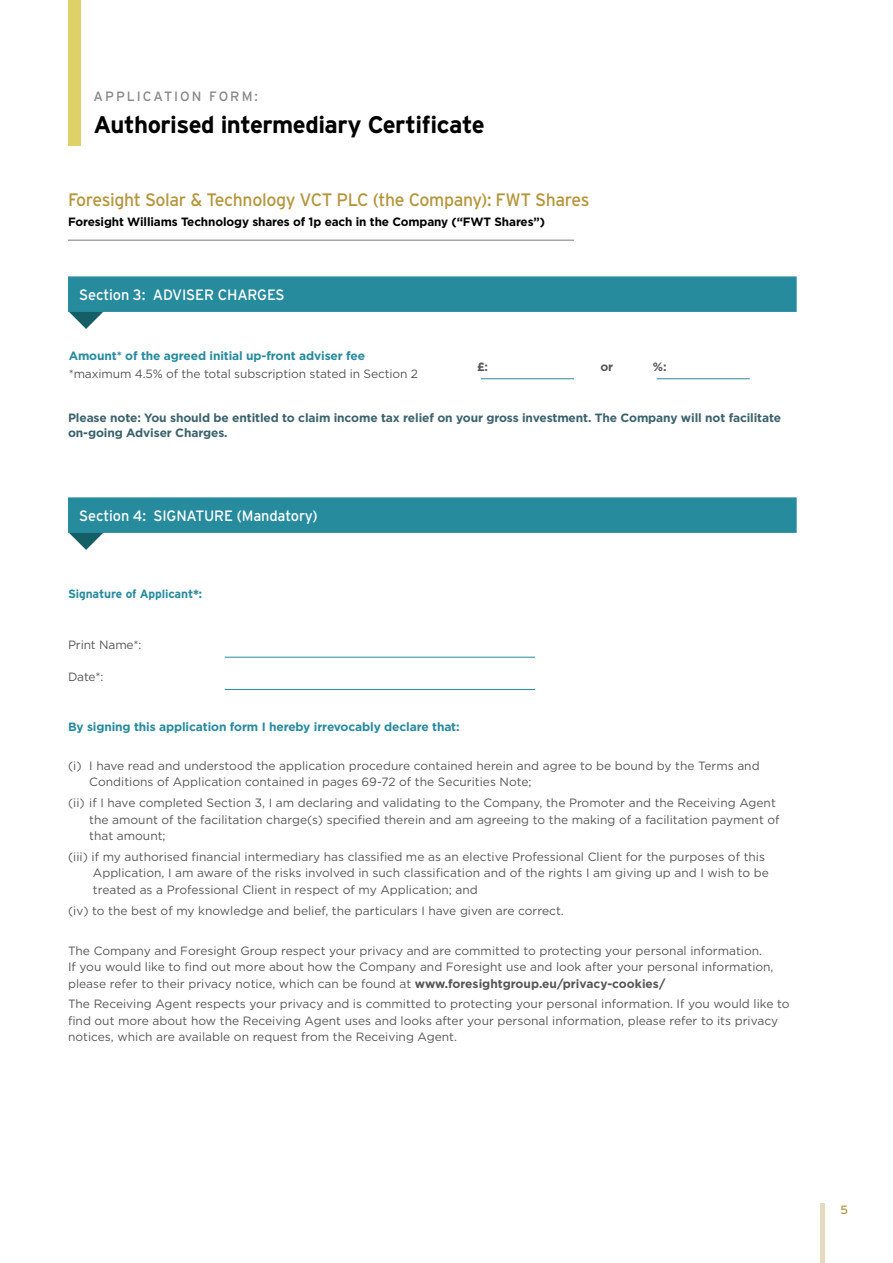
<style>
.page{position:relative;width:893px;height:1263px;background:#fff}
.page>*{position:absolute;margin:0;border:0;box-sizing:border-box;transform-origin:0 0}
.t1{font:700 24px "Interstate";letter-spacing:-.02em;color:#000}
.t2{font:18px "Interstate";letter-spacing:-.02em;color:#b4963d}
.t3{font:15px "Interstate";letter-spacing:-.01em;color:#fff}
.t4{font:13.5px "Interstate";letter-spacing:.15em;color:#878787}
.t5{font:12px/16.5px "Gotham";color:#575756}
.t6{font:700 12px/15px "Gotham";letter-spacing:-.01em;color:#3c636c}
.t7{font:700 12px "Gotham";letter-spacing:-.01em;color:#278b9e}
.t8{font:700 12px "Gotham";letter-spacing:-.01em;color:#000}
.t9{font:700 12px "Interstate";letter-spacing:-.01em;color:#278b9e}
.t10{font:700 12px "Gotham";color:#575756}
.t11{font:12px "Interstate";color:#b4963d}
.s1{font-weight:700}
</style>
<div class="page">
<div style="left:820px;top:1203px;width:5px;height:60px;background:#e4d6ba"></div>
<hr style="left:481px;top:378px;width:93px;height:1px;background:#278b9e">
<hr style="left:657px;top:378px;width:93px;height:1px;background:#278b9e">
<svg style="left:69px;top:312px;width:34px;height:17px"></svg>
<div style="left:68px;top:276px;width:729px;height:36px;background:#278b9e;border:2px solid #278b9e"></div>
<svg style="left:69px;top:533px;width:34px;height:17px"></svg>
<div style="left:68px;top:497px;width:729px;height:36px;background:#278b9e;border:2px solid #278b9e"></div>
<div style="left:68px;top:0;width:13px;height:145px;background:#ded168"></div>
<hr style="left:225px;top:657px;width:310px;height:1px;background:#278b9e">
<hr style="left:225px;top:689px;width:310px;height:1px;background:#278b9e">
<hr style="left:68px;top:240px;width:506px;height:1px;background:#575756">
<p class="t4" style="left:94px;top:89px;width:166px">APPLICATION FORM:</p>
<h1 class="t1" style="left:94px;top:111px;width:392px">Authorised intermediary Certificate</h1>
<h2 class="t2" style="left:68px;top:189px;width:523px">Foresight Solar &amp; Technology VCT PLC (the Company): FWT Shares</h2>
<p class="t8" style="left:68px;top:214px;width:478px">Foresight Williams Technology shares of 1p each in the Company (“FWT Shares”)</p>
<p class="t3" style="left:79px;top:286px;width:207px">Section 3: ADVISER CHARGES</p>
<p class="t7" style="left:69px;top:348px;width:298px">Amount* of the agreed initial up-front adviser fee</p>
<p class="t5" style="left:69px;top:365px;width:351px">*maximum 4.5% of the total subscription stated in Section 2</p>
<p class="t10" style="left:477px;top:358px;width:13px">£:</p>
<p class="t10" style="left:600px;top:358px;width:14px">or</p>
<p class="t10" style="left:653px;top:358px;width:15px">%:</p>
<p class="t6" style="left:68px;top:410px;width:714px">Please note: You should be entitled to claim income tax relief on your gross investment. The Company will not facilitate on-going Adviser Charges.</p>
<p class="t3" style="left:79px;top:507px;width:240px">Section 4: SIGNATURE (Mandatory)</p>
<p class="t9" style="left:68px;top:587px;width:136px">Signature of Applicant*:</p>
<p class="t5" style="left:68px;top:636px;width:75px">Print Name*:</p>
<p class="t5" style="left:68px;top:668px;width:37px">Date*:</p>
<p class="t7" style="left:68px;top:719px;width:393px">By signing this application form I hereby irrevocably declare that:</p>
<p class="t5" style="left:89px;top:757px;width:672px;text-indent:-21px">(i) I have read and understood the application procedure contained herein and agree to be bound by the Terms and<br>Conditions of Application contained in pages 69-72 of the Securities Note;</p>
<p class="t5" style="left:89px;top:794px;width:692px;text-indent:-21px">(ii) if I have completed Section 3, I am declaring and validating to the Company, the Promoter and the Receiving Agent the amount of the facilitation charge(s) specified therein and am agreeing to the making of a facilitation payment of that amount;</p>
<p class="t5" style="left:93px;top:848px;width:678px;text-indent:-25px">(iii) if my authorised financial intermediary has classified me as an elective Professional Client for the purposes of this<br>Application, I am aware of the risks involved in such classification and of the rights I am giving up and I wish to be treated as a Professional Client in respect of my Application; and</p>
<p class="t5" style="left:68px;top:902px;width:497px">(iv) to the best of my knowledge and belief, the particulars I have given are correct.</p>
<p class="t5" style="left:68px;top:942px;width:707px">The Company and Foresight Group respect your privacy and are committed to protecting your personal information.<br>If you would like to find out more about how the Company and Foresight use and look after your personal information, please refer to their privacy notice, which can be found at <span class="s1">www.foresightgroup.eu/privacy-cookies/</span></p>
<p class="t5" style="left:68px;top:996px;width:723px">The Receiving Agent respects your privacy and is committed to protecting your personal information. If you would like to find out more about how the Receiving Agent uses and looks after your personal information, please refer to its privacy notices, which are available on request from the Receiving Agent.</p>
<p class="t11" style="left:840px;top:1203px;width:9px">5</p>
</div>
